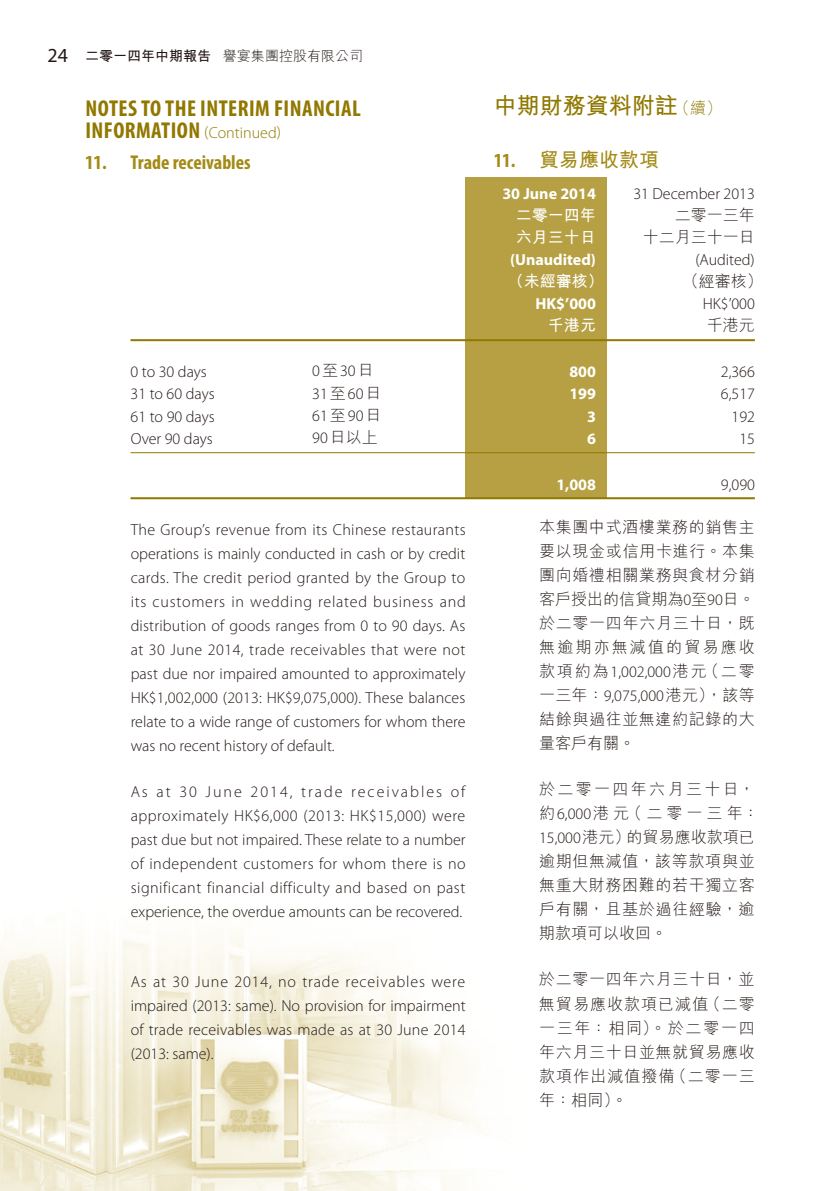
<style>
.page{position:relative;width:840px;height:1191px;background:#fff}
.page>*{position:absolute;margin:0;border:0;box-sizing:border-box;transform-origin:0 0}
.t1{font:700 condensed 23px "Myriad Pro";letter-spacing:.02em;color:#917800}
.t2{font:700 23px "M Hei HK";color:#917800}
.t3{font:700 condensed 20px "Myriad Pro";color:#a38b16}
.t4{font:700 20px "M Hei HK";color:#a38b16}
.t5{font:300 16px/24px "Myriad Pro";color:#231916;text-align:justify}
.t6{font:300 16px/24px "M Hei HK";letter-spacing:.04em;color:#231916;text-align:justify}
.t7{font:700 16px "Myriad Pro";color:#fff}
.t8{font:700 16px "M Hei HK";color:#fff}
.t9{font:300 16px "Myriad Pro";color:#917800}
.t10{font:300 16px "M Hei HK";color:#231916}
.t11{font:300 14px "M Hei HK";color:#231916}
.s1{font-family:"Myriad Pro";font-weight:400;font-size:20px}
.s2{font-weight:700}
.s3{font-weight:700;font-stretch:condensed;font-size:23px}
.s4{font-weight:300;font-size:16px}
.s5{font-family:"Myriad Pro";font-stretch:condensed}
.s6{font-family:"M Hei HK"}
.s7{font-family:"Myriad Pro"}
</style>
<div class="page">
<img style="left:0;top:933px;width:480px;height:258px">
<div style="left:465px;top:177px;width:142px;height:321px;background:#b6a043"></div>
<hr style="left:130px;top:339px;width:624px;height:2px;background:#917800">
<hr style="left:130px;top:452px;width:624px;height:1px;background:#917800">
<hr style="left:130px;top:497px;width:624px;height:2px;background:#917800">
<p class="t11" style="left:48px;top:48px;width:317px"><span class="s1">24</span> <span class="s2">二零一四年中期報告</span> 譽宴集團控股有限公司</p>
<h1 class="t1" style="left:85px;top:94px;width:12px">NOTES</h1>
<h1 class="t1" style="left:141px;top:94px;width:77px">TO THE INTER</h1>
<h1 class="t1" style="left:249px;top:94px;width:103px">IM FINANCIAL</h1>
<h1 class="t1" style="left:85px;top:116px;width:19px">INFORMAT</h1>
<p class="t9" style="left:170px;top:123px;width:112px"><span class="s3">ION</span> (Continued)</p>
<p class="t3" style="left:85px;top:149px;width:167px">11. Trade receivables</p>
<h1 class="t2" style="left:493px;top:89px;width:229px">中期財務資料附註<span class="s4">（續）</span></h1>
<p class="t4" style="left:493px;top:145px;width:167px"><span class="s5">11.</span> 貿易應收款項</p>
<p class="t7" style="left:502px;top:184px;width:95px">30 June 2014</p>
<p class="t5" style="left:633px;top:182px;width:123px">31 December 2013</p>
<p class="t8" style="left:515px;top:204px;width:81px">二零一四年</p>
<p class="t6" style="left:674px;top:203px;width:81px">二零一三年</p>
<p class="t8" style="left:515px;top:226px;width:81px">六月三十日</p>
<p class="t10" style="left:642px;top:229px;width:113px">十二月三十一日</p>
<p class="t7" style="left:510px;top:250px;width:87px">(Unaudited)</p>
<p class="t5" style="left:695px;top:248px;width:61px">(Audited)</p>
<p class="t8" style="left:507px;top:270px;width:97px">（未經審核）</p>
<p class="t6" style="left:682px;top:269px;width:81px">（經審核）</p>
<p class="t7" style="left:535px;top:294px;width:62px">HK$’000</p>
<p class="t5" style="left:702px;top:292px;width:54px">HK$’000</p>
<p class="t8" style="left:547px;top:314px;width:49px">千港元</p>
<p class="t6" style="left:706px;top:313px;width:49px">千港元</p>
<p class="t5" style="left:130px;top:360px;width:78px">0 to 30 days</p>
<p class="t5" style="left:312px;top:359px;width:63px">0<span class="s6">至</span>30<span class="s6">日</span></p>
<p class="t7" style="left:569px;top:362px;width:28px">800</p>
<p class="t5" style="left:720px;top:360px;width:36px">2,366</p>
<p class="t5" style="left:130px;top:382px;width:85px">31 to 60 days</p>
<p class="t5" style="left:312px;top:381px;width:71px">31<span class="s6">至</span>60<span class="s6">日</span></p>
<p class="t7" style="left:569px;top:384px;width:28px">199</p>
<p class="t5" style="left:720px;top:382px;width:36px">6,517</p>
<p class="t5" style="left:131px;top:404px;width:85px">61 to 90 days</p>
<p class="t5" style="left:312px;top:403px;width:71px">61<span class="s6">至</span>90<span class="s6">日</span></p>
<p class="t7" style="left:587px;top:406px;width:10px">3</p>
<p class="t5" style="left:731px;top:404px;width:25px">192</p>
<p class="t5" style="left:131px;top:426px;width:84px">Over 90 days</p>
<p class="t6" style="left:312px;top:424px;width:67px"><span class="s7">90</span>日以上</p>
<p class="t7" style="left:587px;top:428px;width:10px">6</p>
<p class="t5" style="left:739px;top:426px;width:17px">15</p>
<p class="t7" style="left:556px;top:474px;width:41px">1,008</p>
<p class="t5" style="left:720px;top:472px;width:36px">9,090</p>
<p class="t5" style="left:131px;top:517px;width:336px">The Group’s revenue from its Chinese restaurants operations is mainly conducted in cash or by credit cards. The credit period granted by the Group to its customers in wedding related business and distribution of goods ranges from 0 to 90 days. As at 30 June 2014, trade receivables that were not past due nor impaired amounted to approximately HK$1,002,000 (2013: HK$9,075,000). These balances relate to a wide range of customers for whom there was no recent history of default.</p>
<p class="t5" style="left:131px;top:779px;width:336px">As at 30 June 2014, trade receivables of approximately HK$6,000 (2013: HK$15,000) were past due but not impaired. These relate to a number of independent customers for whom there is no significant financial difficulty and based on past experience, the overdue amounts can be recovered.</p>
<p class="t6" style="left:539px;top:515px;width:217px">本集團中式酒樓業務的銷售主要以現金或信用卡進行。本集團向婚禮相關業務與食材分銷客戶授出的信貸期為<span class="s7">0</span>至<span class="s7">90</span>日。於二零一四年六月三十日，既無逾期亦無減值的貿易應收款項約為<span class="s7">1,002,000</span>港元（二零一三年：<span class="s7">9,075,000</span>港元），該等結餘與過往並無違約記錄的大量客戶有關。</p>
<p class="t6" style="left:538px;top:777px;width:221px;text-align:left">於二零一四年六月三十日，約<span class="s7">6,000</span>港元（二零一三年：<br><span class="s7">15,000</span>港元）的貿易應收款項已逾期但無減值，該等款項與並無重大財務困難的若干獨立客戶有關，且基於過往經驗，逾期款項可以收回。</p>
<p class="t6" style="left:538px;top:967px;width:217px">於二零一四年六月三十日，並無貿易應收款項已減值（二零一三年：相同）。於二零一四年六月三十日並無就貿易應收款項作出減值撥備（二零一三年：相同）。</p>
<p class="t5" style="left:131px;top:969px;width:336px">As at 30 June 2014, no trade receivables were impaired (2013: same). No provision for impairment of trade receivables was made as at 30 June 2014 (2013: same).</p>
</div>
